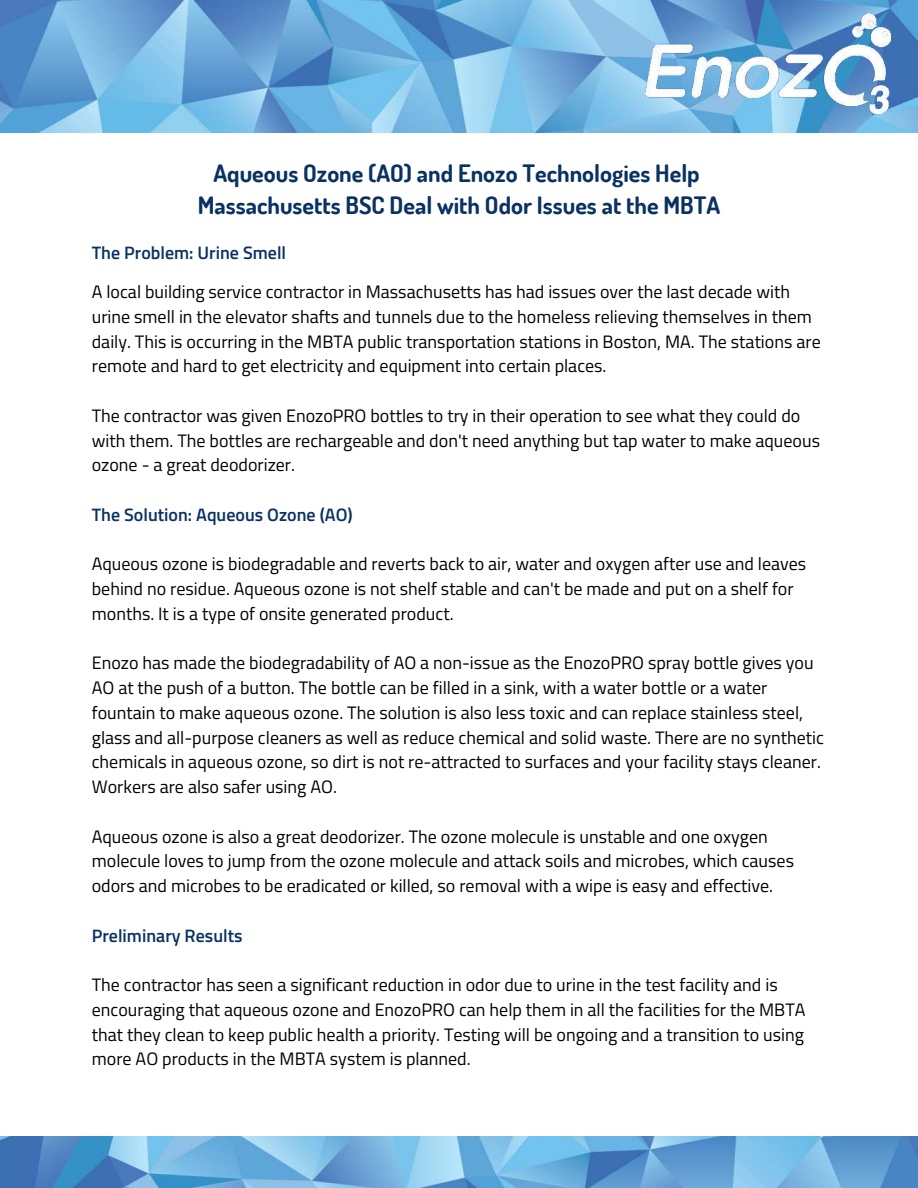
<style>
.page{position:relative;width:918px;height:1188px;background:#fff}
.page>*{position:absolute;margin:0;border:0;box-sizing:border-box;transform-origin:0 0}
.t1{font:700 24px/32.7px "Dosis";color:#093162;text-align:center}
.t2{font:18px/24.8px "Titillium Web";color:#000}
.t3{font:600 18px "Titillium Web";color:#093162}
</style>
<div class="page">
<img style="left:0;top:0;width:918px;height:133px">
<img style="left:645px;top:14px;width:245px;height:100px">
<img style="left:0;top:1136px;width:918px;height:52px">
<h1 class="t1" style="left:198px;top:156px;width:524px">Aqueous Ozone (AO) and Enozo Technologies Help<br>Massachusetts BSC Deal with Odor Issues at the MBTA</h1>
<p class="t3" style="left:92px;top:239px;width:196px">The Problem: Urine Smell</p>
<p class="t2" style="left:92px;top:279px;width:730px">A local building service contractor in Massachusetts has had issues over the last decade with urine smell in the elevator shafts and tunnels due to the homeless relieving themselves in them daily. This is occurring in the MBTA public transportation stations in Boston, MA. The stations are remote and hard to get electricity and equipment into certain places.</p>
<p class="t2" style="left:92px;top:402px;width:730px">The contractor was given EnozoPRO bottles to try in their operation to see what they could do with them. The bottles are rechargeable and don't need anything but tap water to make aqueous ozone - a great deodorizer.</p>
<p class="t3" style="left:92px;top:501px;width:262px">The Solution: Aqueous Ozone (AO)</p>
<p class="t2" style="left:92px;top:551px;width:716px">Aqueous ozone is biodegradable and reverts back to air, water and oxygen after use and leaves behind no residue. Aqueous ozone is not shelf stable and can't be made and put on a shelf for months. It is a type of onsite generated product.</p>
<p class="t2" style="left:92px;top:650px;width:734px">Enozo has made the biodegradability of AO a non-issue as the EnozoPRO spray bottle gives you AO at the push of a button. The bottle can be filled in a sink, with a water bottle or a water fountain to make aqueous ozone. The solution is also less toxic and can replace stainless steel, glass and all-purpose cleaners as well as reduce chemical and solid waste. There are no synthetic chemicals in aqueous ozone, so dirt is not re-attracted to surfaces and your facility stays cleaner.<br>Workers are also safer using AO.</p>
<p class="t2" style="left:92px;top:823px;width:704px">Aqueous ozone is also a great deodorizer. The ozone molecule is unstable and one oxygen molecule loves to jump from the ozone molecule and attack soils and microbes, which causes odors and microbes to be eradicated or killed, so removal with a wipe is easy and effective.</p>
<p class="t3" style="left:92px;top:922px;width:152px">Preliminary Results</p>
<p class="t2" style="left:92px;top:972px;width:715px">The contractor has seen a significant reduction in odor due to urine in the test facility and is encouraging that aqueous ozone and EnozoPRO can help them in all the facilities for the MBTA that they clean to keep public health a priority. Testing will be ongoing and a transition to using more AO products in the MBTA system is planned.</p>
</div>
